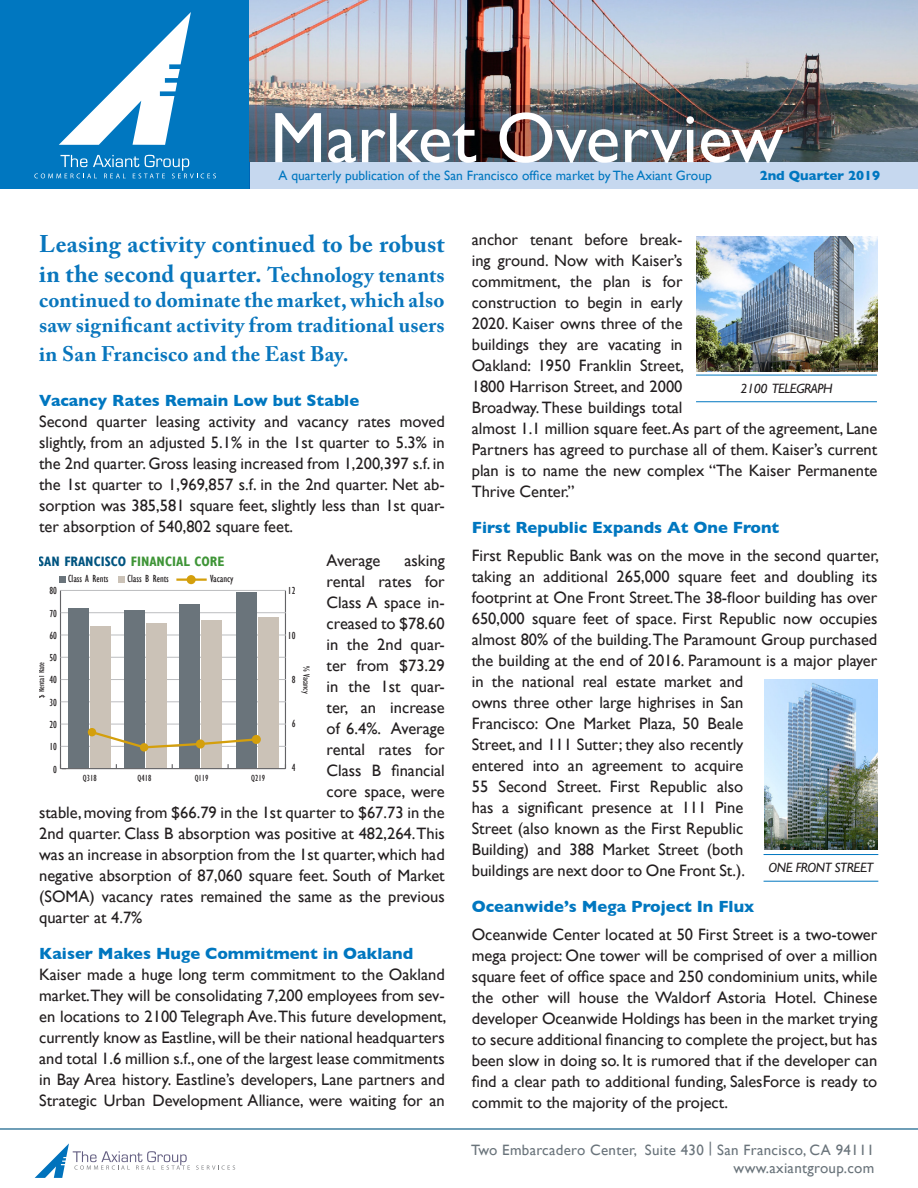
<style>
.page{position:relative;width:918px;height:1188px;background:#fff}
.page>*{position:absolute;margin:0;border:0;box-sizing:border-box;transform-origin:0 0}
.t1{font:72px "Gill Sans";color:#fff}
.t2{font:700 24px/30px "Adobe Caslon Pro";letter-spacing:.01em;color:#0976bd}
.t3{font:700 21px/25.2px "Adobe Caslon Pro";letter-spacing:.01em;color:#0976bd}
.t4{font:16.5px/21px "Gill Sans";color:#231f20;text-align:justify}
.t5{font:700 16.5px "Gill Sans";color:#0077c0}
.t6{font:15px/18px "Gill Sans";letter-spacing:.02em;color:#6a747b;text-align:right}
.t7{font:700 condensed 13.65px "Gill Sans";color:#3f9537}
.t8{font:13.5px "Gill Sans";color:#0077c0}
.Paragraph_Style_1{font:italic 13.5px "Gill Sans";letter-spacing:-.03em;color:#231f20}
.t9{font:700 13.5px "Gill Sans";color:#0077c0}
.t10{font:condensed 10.65px "Gill Sans";color:#231f20}
.t11{font:condensed 10.5px "Gill Sans";color:#231f20}
.t12{font:condensed 9.15px "Gill Sans";color:#231f20}
.s1{font-size:21px}
.s2{color:#005480}
</style>
<div class="page">
<hr style="left:0;top:1128px;width:918px;height:2px;background:#005480">
<svg style="left:35px;top:1143px;width:155px;height:35px"></svg>
<svg style="left:196px;top:1165px;width:39px;height:5px"></svg>
<div style="left:0;top:0;width:249px;height:189px;background:#0077c0"></div>
<img style="left:249px;top:0;width:669px;height:106px">
<svg style="left:59px;top:12px;width:132px;height:133px"></svg>
<svg style="left:34px;top:155px;width:182px;height:23px"></svg>
<svg style="left:249px;top:106px;width:669px;height:83px;background:#747f8d"></svg>
<img style="left:764px;top:680px;width:113px;height:170px">
<hr style="left:764px;top:854px;width:114px;height:1px;background:#0077c0">
<hr style="left:764px;top:881px;width:114px;height:1px;background:#0077c0">
<img style="left:696px;top:236px;width:182px;height:136px">
<hr style="left:696px;top:375px;width:181px;height:1px;background:#0077c0">
<hr style="left:696px;top:401px;width:181px;height:1px;background:#0077c0">
<hr style="left:285px;top:590px;width:1px;height:179px;background:#636366">
<div style="left:60px;top:576px;width:6px;height:7px;background:#6a747b"></div>
<div style="left:118px;top:576px;width:6px;height:7px;background:#cbc2b7"></div>
<hr style="left:176px;top:578px;width:31px;height:3px;background:#d49f0c">
<div style="left:187px;top:575px;width:9px;height:9px;background:#d49f0c;border-radius:50%"></div>
<hr style="left:62px;top:768px;width:223px;height:1px;background:#636366">
<hr style="left:60px;top:590px;width:1px;height:179px;background:#636366">
<hr style="left:61px;top:746px;width:225px;height:1px;background:#bcbdc0">
<hr style="left:61px;top:724px;width:225px;height:1px;background:#bcbdc0">
<hr style="left:61px;top:701px;width:225px;height:1px;background:#bcbdc0">
<hr style="left:61px;top:679px;width:225px;height:1px;background:#bcbdc0">
<hr style="left:60px;top:657px;width:226px;height:1px;background:#bcbdc0">
<hr style="left:61px;top:635px;width:225px;height:1px;background:#bcbdc0">
<hr style="left:61px;top:612px;width:225px;height:1px;background:#bcbdc0">
<hr style="left:61px;top:590px;width:225px;height:1px;background:#bcbdc0">
<div style="left:259px;top:617px;width:20px;height:151px;background:#cbc2b7"></div>
<div style="left:202px;top:621px;width:20px;height:147px;background:#cbc2b7"></div>
<div style="left:146px;top:623px;width:20px;height:145px;background:#cbc2b7"></div>
<div style="left:90px;top:626px;width:21px;height:142px;background:#cbc2b7"></div>
<div style="left:237px;top:593px;width:20px;height:175px;background:#6a747b"></div>
<div style="left:180px;top:605px;width:20px;height:163px;background:#6a747b"></div>
<div style="left:124px;top:610px;width:20px;height:158px;background:#6a747b"></div>
<div style="left:68px;top:609px;width:20px;height:159px;background:#6a747b"></div>
<svg style="left:252px;top:735px;width:9px;height:9px"></svg>
<svg style="left:89px;top:729px;width:170px;height:21px"></svg>
<p class="t1" style="left:270px;top:96px;width:515px">Market Overview</p>
<p class="t8" style="left:279px;top:167px;width:435px">A quarterly publication of the San Francisco office market by The Axiant Group</p>
<p class="t9" style="left:760px;top:164px;width:122px">2nd Quarter 2019</p>
<p class="t2" style="left:39px;top:228px;width:407px">Leasing activity continued to be robust in the second quarter. <span class="s1">Technology tenants</span></p>
<p class="t3" style="left:39px;top:287px;width:407px">continued to dominate the market, which also saw significant activity from traditional users</p>
<p class="t3" style="left:39px;top:341px;width:311px">in San Francisco and the East Bay.</p>
<p class="t5" style="left:39px;top:387px;width:322px">Vacancy Rates Remain Low but Stable</p>
<p class="t4" style="left:39px;top:410px;width:407px">Second quarter leasing activity and vacancy rates moved slightly, from an adjusted 5.1% in the 1st quarter to 5.3% in the 2nd quarter. Gross leasing increased from 1,200,397 s.f. in the 1st quarter to 1,969,857 s.f. in the 2nd quarter. Net ab&shy;sorption was 385,581 square feet, slightly less than 1st quar&shy;ter absorption of 540,802 square feet.</p>
<p class="t4" style="left:327px;top:550px;width:55px">Average</p>
<p class="t4" style="left:405px;top:550px;width:42px">asking</p>
<p class="t4" style="left:327px;top:571px;width:120px">rental rates for</p>
<p class="t4" style="left:327px;top:592px;width:120px">Class A space in-</p>
<p class="t4" style="left:327px;top:613px;width:120px">creased to $78.60</p>
<p class="t4" style="left:327px;top:634px;width:120px">in the 2nd quar-</p>
<p class="t4" style="left:327px;top:655px;width:120px">ter from $73.29</p>
<p class="t4" style="left:327px;top:676px;width:120px">in the 1st quar-</p>
<p class="t4" style="left:327px;top:697px;width:120px">ter, an increase</p>
<p class="t4" style="left:327px;top:718px;width:120px">of 6.4%. Average</p>
<p class="t4" style="left:327px;top:739px;width:120px">rental rates for</p>
<p class="t4" style="left:327px;top:760px;width:120px">Class B financial</p>
<p class="t4" style="left:327px;top:781px;width:120px">core space, were</p>
<p class="t4" style="left:39px;top:802px;width:407px">stable, moving from $66.79 in the 1st quarter to $67.73 in the</p>
<p class="t4" style="left:39px;top:823px;width:407px">2nd quarter. Class B absorption was positive at 482,264. This</p>
<p class="t4" style="left:39px;top:844px;width:407px">was an increase in absorption from the 1st quarter, which had</p>
<p class="t4" style="left:39px;top:865px;width:407px">negative absorption of 87,060 square feet. South of Market</p>
<p class="t4" style="left:39px;top:886px;width:407px">(SOMA) vacancy rates remained the same as the previous</p>
<p class="t4" style="left:39px;top:907px;width:105px">quarter at 4.7%</p>
<p class="t5" style="left:39px;top:940px;width:376px">Kaiser Makes Huge Commitment in Oakland</p>
<p class="t4" style="left:39px;top:964px;width:409px">Kaiser made a huge long term commitment to the Oakland market.They will be consolidating 7,200 employees from sev&shy;en locations to 2100 Telegraph Ave. This future development, currently know as Eastline, will be their national headquarters and total 1.6 million s.f., one of the largest lease commitments in Bay Area history. Eastline’s developers, Lane partners and Strategic Urban Development Alliance, were waiting for an</p>
<p class="t7" style="left:38px;top:553px;width:188px"><span class="s2">SAN FRANCISCO</span> FINANCIAL CORE</p>
<p class="t10" style="left:68px;top:573px;width:42px">Class A Rents</p>
<p class="t10" style="left:128px;top:573px;width:43px">Class B Rents</p>
<p class="t10" style="left:210px;top:573px;width:25px">Vacancy</p>
<p class="t11" style="left:49px;top:585px;width:9px">80</p>
<p class="t11" style="left:288px;top:585px;width:9px">12</p>
<p class="t11" style="left:288px;top:630px;width:9px">10</p>
<p class="t11" style="left:292px;top:674px;width:5px">8</p>
<p class="t11" style="left:292px;top:718px;width:5px">6</p>
<p class="t11" style="left:49px;top:608px;width:9px">70</p>
<p class="t11" style="left:49px;top:630px;width:9px">60</p>
<p class="t11" style="left:49px;top:652px;width:9px">50</p>
<p class="t12" style="left:36px;top:698px;width:38px;rotate:-90deg">$ Rental Rate</p>
<p class="t12" style="left:311px;top:666px;width:29px;rotate:90deg">% Vacancy</p>
<p class="t11" style="left:49px;top:674px;width:9px">40</p>
<p class="t11" style="left:49px;top:697px;width:9px">30</p>
<p class="t11" style="left:49px;top:719px;width:9px">20</p>
<p class="t11" style="left:49px;top:741px;width:9px">10</p>
<p class="t11" style="left:292px;top:762px;width:5px">4</p>
<p class="t11" style="left:53px;top:763px;width:5px">0</p>
<p class="t12" style="left:83px;top:773px;width:15px">Q318</p>
<p class="t12" style="left:138px;top:773px;width:15px">Q418</p>
<p class="t12" style="left:195px;top:773px;width:15px">Q119</p>
<p class="t12" style="left:251px;top:773px;width:15px">Q219</p>
<p class="t4" style="left:472px;top:229px;width:407px;text-align:left">anchor tenant before break-<br>ing ground. Now with Kaiser’s<br>commitment, the plan is for<br>construction to begin in early<br>2020. Kaiser owns three of the<br>buildings they are vacating in<br>Oakland: 1950 Franklin Street,<br>1800 Harrison Street, and 2000<br>Broadway. These buildings total<br>almost 1.1 million square feet. As part of the agreement, Lane Partners has agreed to purchase all of them. Kaiser’s current plan is to name the new complex “The Kaiser Permanente Thrive Center.”</p>
<p class="t5" style="left:472px;top:515px;width:309px">First Republic Expands At One Front</p>
<p class="t4" style="left:472px;top:545px;width:409px;text-align:left">First Republic Bank was on the move in the second quarter, taking an additional 265,000 square feet and doubling its footprint at One Front Street. The 38-floor building has over 650,000 square feet of space. First Republic now occupies almost 80% of the building.The Paramount Group purchased the building at the end of 2016. Paramount is a major player in the national real estate market and<br>owns three other large highrises in San<br>Francisco: One Market Plaza, 50 Beale<br>Street, and 111 Sutter; they also recently<br>entered into an agreement to acquire<br>55 Second Street. First Republic also<br>has a significant presence at 111 Pine<br>Street (also known as the First Republic<br>Building) and 388 Market Street (both<br>buildings are next door to One Front St.).</p>
<p class="t5" style="left:472px;top:893px;width:284px">Oceanwide’s Mega Project In Flux</p>
<p class="t4" style="left:472px;top:924px;width:407px">Oceanwide Center located at 50 First Street is a two-tower mega project: One tower will be comprised of over a million square feet of office space and 250 condominium units, while the other will house the Waldorf Astoria Hotel. Chinese developer Oceanwide Holdings has been in the market trying to secure additional financing to complete the project, but has been slow in doing so. It is rumored that if the developer can find a clear path to additional funding, SalesForce is ready to commit to the majority of the project.</p>
<p class="Paragraph_Style_1" style="left:740px;top:380px;width:94px">2100 TELEGRAPH</p>
<p class="Paragraph_Style_1" style="left:769px;top:860px;width:106px">ONE FRONT STREET</p>
<p class="t6" style="left:471px;top:1141px;width:405px">Two Embarcadero Center, Suite 430 | San Francisco, CA 94111 www.axiantgroup.com</p>
</div>
